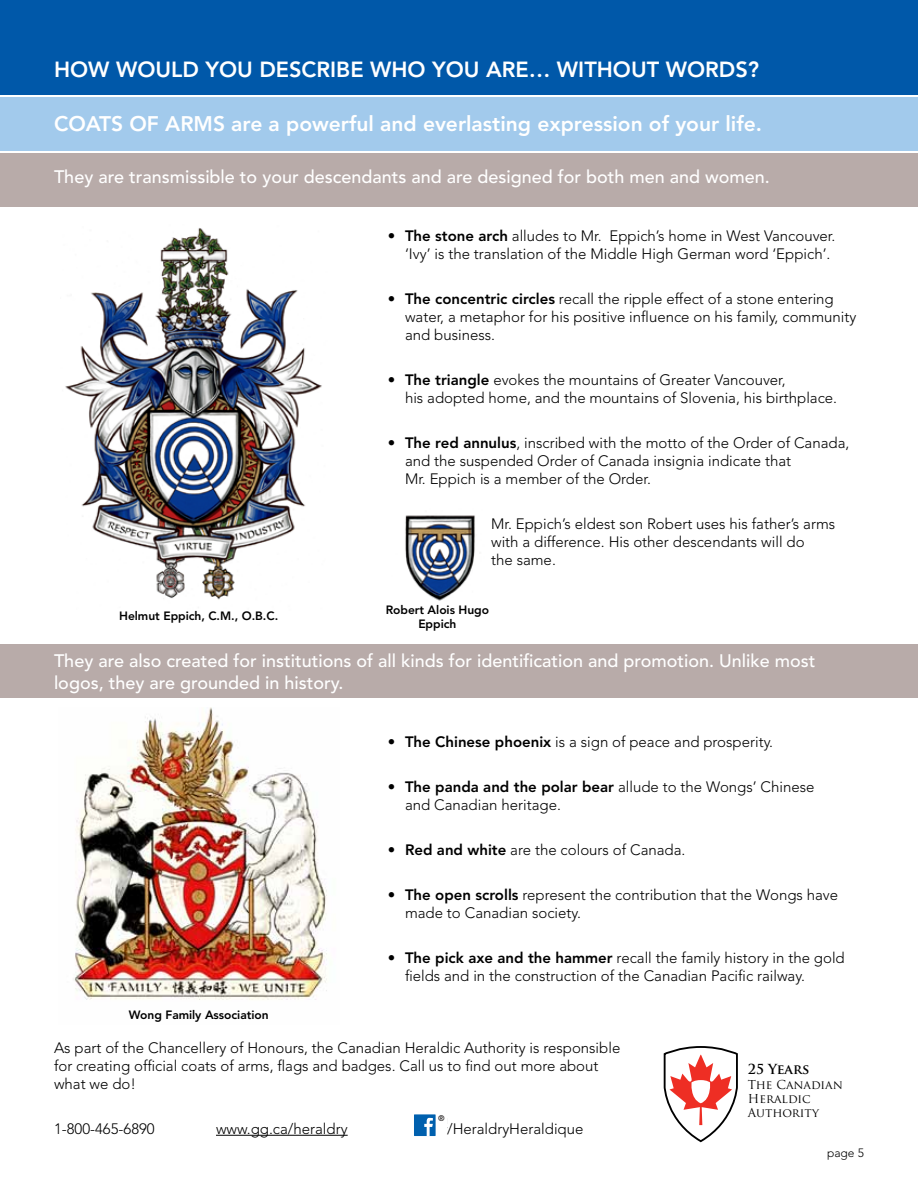
<style>
.page{position:relative;width:918px;height:1188px;background:#fff}
.page>*{position:absolute;margin:0;border:0;box-sizing:border-box;transform-origin:0 0}
.Header_in_Bar{font:800 21.75px "Avenir LT Std";color:#fff}
.Header_in_Bar-2{font:800 21px "Avenir LT Std";color:#fff}
.Subheader{font:500 18px/21.6px "Avenir LT Std";color:#fff}
.body_text_sans{font:300 15px/18px "Avenir LT Std";color:#000}
.t1{font:700 13.5px "Trajan Pro";color:#000}
.photo_caption{font:800 12px/13.5px "Avenir LT Std";letter-spacing:-.005em;color:#000;text-align:center}
.t2{font:12px/14.4px "Trajan Pro";color:#000}
.t3{font:300 12px "Avenir LT Std";color:#000}
.t4{font:700 condensed 8.25px "Frutiger LT Std";color:#221f1f}
.s1{font-weight:800}
</style>
<div class="page">
<div style="left:0;top:97px;width:918px;height:54px;background:#a2caec"></div>
<div style="left:0;top:153px;width:918px;height:54px;background:#b8aba9"></div>
<div style="left:0;top:644px;width:918px;height:54px;background:#b8aba9"></div>
<div style="left:0;top:0;width:918px;height:94px;background:#0058a9"></div>
<img style="left:65px;top:228px;width:257px;height:372px">
<img style="left:405px;top:515px;width:70px;height:86px">
<img style="left:74px;top:707px;width:253px;height:293px">
<hr style="left:216px;top:1135px;width:132px;height:1px;background:#000">
<div style="left:414px;top:1114px;width:22px;height:22px;background:#0060ae"></div>
<svg style="left:424px;top:1118px;width:9px;height:18px"></svg>
<svg style="left:663px;top:1046px;width:75px;height:97px"></svg>
<p class="Header_in_Bar" style="left:54px;top:57px;width:707px">HOW WOULD YOU DESCRIBE WHO YOU ARE… WITHOUT WORDS?</p>
<p class="Header_in_Bar-2" style="left:54px;top:111px;width:710px">COATS OF ARMS are a powerful and everlasting expression of your life.</p>
<p class="Subheader" style="left:54px;top:166px;width:717px">They are transmissible to your descendants and are designed for both men and women.</p>
<p class="body_text_sans" style="left:405px;top:227px;width:432px;text-indent:-17px"><span class="s1">• The stone arch</span> alludes to Mr. Eppich’s home in West Vancouver. ‘Ivy’ is the translation of the Middle High German word ‘Eppich’.</p>
<p class="body_text_sans" style="left:405px;top:290px;width:453px;text-indent:-17px"><span class="s1">• The concentric circles</span> recall the ripple effect of a stone entering water, a metaphor for his positive influence on his family, community and business.</p>
<p class="body_text_sans" style="left:405px;top:371px;width:434px;text-indent:-17px"><span class="s1">• The triangle</span> evokes the mountains of Greater Vancouver,<br>his adopted home, and the mountains of Slovenia, his birthplace.</p>
<p class="body_text_sans" style="left:405px;top:434px;width:446px;text-indent:-17px"><span class="s1">• The red annulus</span>, inscribed with the motto of the Order of Canada, and the suspended Order of Canada insignia indicate that<br>Mr. Eppich is a member of the Order.</p>
<p class="body_text_sans" style="left:491px;top:515px;width:346px">Mr. Eppich’s eldest son Robert uses his father’s arms with a difference. His other descendants will do<br>the same.</p>
<p class="photo_caption" style="left:386px;top:603px;width:105px">Robert Alois Hugo<br>Eppich</p>
<p class="Subheader" style="left:54px;top:650px;width:763px">They are also created for institutions of all kinds for identification and promotion. Unlike most logos, they are grounded in history.</p>
<p class="photo_caption" style="left:119px;top:609px;width:161px">Helmut Eppich, C.M., O.B.C.</p>
<p class="photo_caption" style="left:129px;top:1008px;width:141px">Wong Family Association</p>
<p class="body_text_sans" style="left:388px;top:733px;width:387px"><span class="s1">• The Chinese phoenix</span> is a sign of peace and prosperity.</p>
<p class="body_text_sans" style="left:405px;top:778px;width:411px;text-indent:-17px"><span class="s1">• The panda and the polar bear</span> allude to the Wongs’ Chinese and Canadian heritage.</p>
<p class="body_text_sans" style="left:388px;top:841px;width:299px"><span class="s1">• Red and white</span> are the colours of Canada.</p>
<p class="body_text_sans" style="left:405px;top:886px;width:435px;text-indent:-17px"><span class="s1">• The open scrolls</span> represent the contribution that the Wongs have made to Canadian society.</p>
<p class="body_text_sans" style="left:405px;top:949px;width:441px;text-indent:-17px"><span class="s1">• The pick axe and the hammer</span> recall the family history in the gold fields and in the construction of the Canadian Pacific railway.</p>
<p class="body_text_sans" style="left:54px;top:1039px;width:568px">As part of the Chancellery of Honours, the Canadian Heraldic Authority is responsible for creating official coats of arms, flags and badges. Call us to find out more about what we do!</p>
<p class="body_text_sans" style="left:54px;top:1120px;width:102px">1-800-465-6890</p>
<p class="body_text_sans" style="left:216px;top:1120px;width:133px">www.gg.ca/heraldry</p>
<p class="t4" style="left:438px;top:1116px;width:46px">® Find us on</p>
<p class="body_text_sans" style="left:447px;top:1120px;width:138px">/HeraldryHeraldique</p>
<p class="t4" style="left:448px;top:1125px;width:135px">Trouvez-nous sur <sup>Facebook</sup></p>
<p class="t1" style="left:748px;top:1061px;width:63px">25 Years</p>
<p class="t2" style="left:748px;top:1077px;width:96px">The Canadian<br>Heraldic<br>Authority</p>
<p class="t3" style="left:827px;top:1145px;width:38px">page 5</p>
</div>
